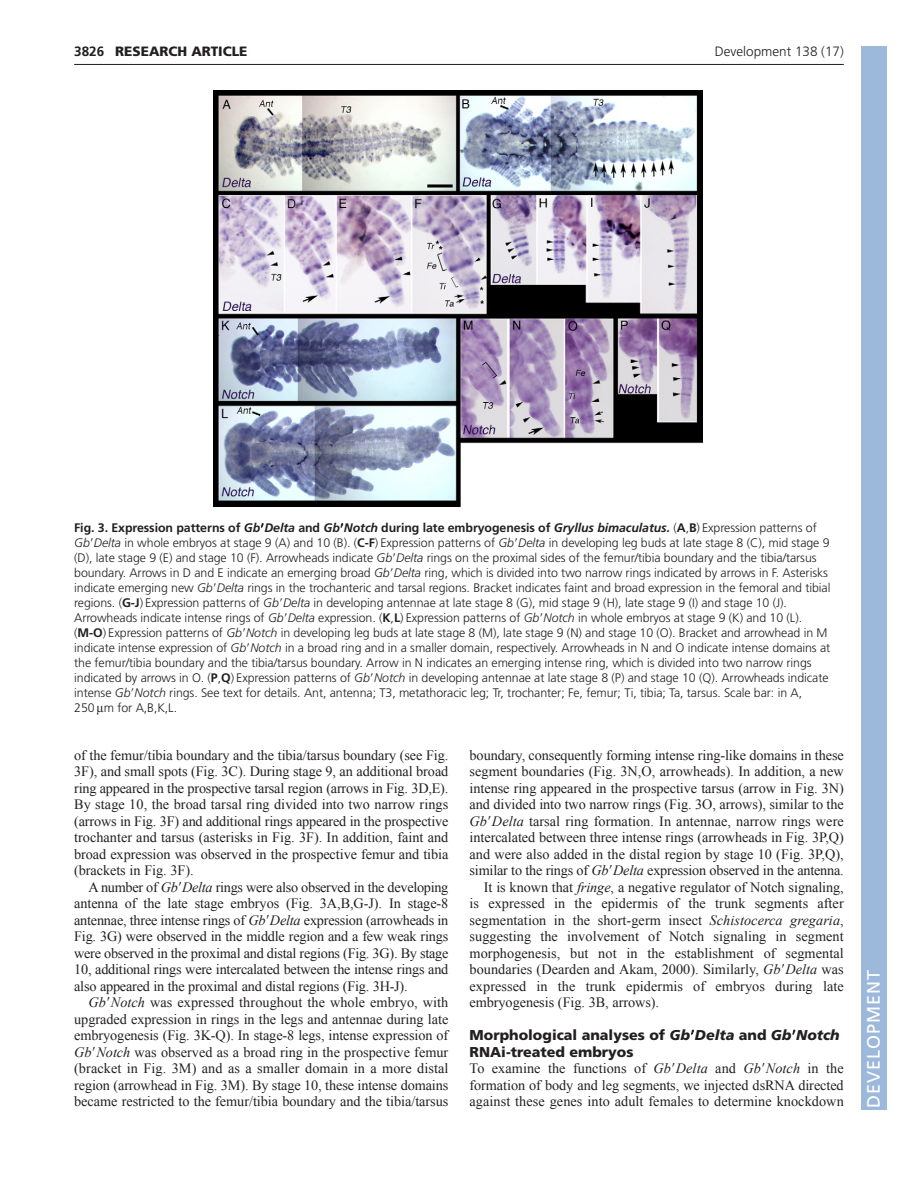
<style>
.page{position:relative;width:918px;height:1188px;background:#fff}
.page>*{position:absolute;margin:0;border:0;box-sizing:border-box;transform-origin:0 0}
.t1{font:18px "Frutiger LT Std";letter-spacing:.055em;color:#fff}
.t2{font:14.25px/16.5px "Times New Roman";letter-spacing:-.005em;color:#231f20;text-align:justify}
.t3{font:900 14.25px/16.5px "Frutiger LT Std";color:#231f20}
.t4{font:300 13.5px "Frutiger LT Std";color:#231f20}
.t5{font:900 13.5px "Frutiger LT Std";color:#231f20}
.t6{font:700 13.5px "Frutiger LT Std";color:#231f20}
.t7{font:300 12.3px/15px "Frutiger LT Std";letter-spacing:-.005em;color:#231f20}
.s1{font-weight:700}
.s2{font-weight:700;font-style:italic}
.s3{font-family:"Mathematical Pi One";font-weight:400}
.s4{font-style:italic}
.s5{font-family:"Mathematical Pi One"}
</style>
<div class="page">
<hr style="left:74px;top:64px;width:770px;height:1px;background:#231f20">
<img style="left:214px;top:90px;width:489px;height:416px">
<div style="left:861px;top:46px;width:25px;height:1064px;background:#9cb9db"></div>
<p class="t6" style="left:74px;top:46px;width:32px">3826</p>
<p class="t5" style="left:115px;top:46px;width:134px">RESEARCH ARTICLE</p>
<p class="t4" style="left:715px;top:46px;width:131px">Development 138 (17)</p>
<p class="t7" style="left:74px;top:522px;width:758px"><span class="s1">Fig. 3. Expression patterns of</span> <span class="s2">Gb</span><span class="s3">-</span><span class="s2">Delta</span> <span class="s1">and</span> <span class="s2">Gb</span><span class="s3">-</span><span class="s2">Notch</span> <span class="s1">during late embryogenesis of</span> <span class="s2">Gryllus bimaculatus.</span> (<span class="s1">A</span>,<span class="s1">B</span>) Expression patterns of <span class="s4">Gb</span><span class="s3">-</span><span class="s4">Delta</span> in whole embryos at stage 9 (A) and 10 (B). (<span class="s1">C-F</span>) Expression patterns of <span class="s4">Gb</span><span class="s3">-</span><span class="s4">Delta</span> in developing leg buds at late stage 8 (C), mid stage 9 (D), late stage 9 (E) and stage 10 (F). Arrowheads indicate <span class="s4">Gb</span><span class="s3">-</span><span class="s4">Delta</span> rings on the proximal sides of the femur/tibia boundary and the tibia/tarsus boundary. Arrows in D and E indicate an emerging broad <span class="s4">Gb</span><span class="s3">-</span><span class="s4">Delta</span> ring, which is divided into two narrow rings indicated by arrows in F. Asterisks indicate emerging new <span class="s4">Gb</span><span class="s3">-</span><span class="s4">Delta</span> rings in the trochanteric and tarsal regions. Bracket indicates faint and broad expression in the femoral and tibial regions. (<span class="s1">G-J</span>) Expression patterns of <span class="s4">Gb</span><span class="s3">-</span><span class="s4">Delta</span> in developing antennae at late stage 8 (G), mid stage 9 (H), late stage 9 (I) and stage 10 (J).<br>Arrowheads indicate intense rings of <span class="s4">Gb</span><span class="s3">-</span><span class="s4">Delta</span> expression. (<span class="s1">K</span>,<span class="s1">L</span>) Expression patterns of <span class="s4">Gb</span><span class="s3">-</span><span class="s4">Notch</span> in whole embryos at stage 9 (K) and 10 (L). (<span class="s1">M-O</span>) Expression patterns of <span class="s4">Gb</span><span class="s3">-</span><span class="s4">Notch</span> in developing leg buds at late stage 8 (M), late stage 9 (N) and stage 10 (O). Bracket and arrowhead in M indicate intense expression of <span class="s4">Gb</span><span class="s3">-</span><span class="s4">Notch</span> in a broad ring and in a smaller domain, respectively. Arrowheads in N and O indicate intense domains at the femur/tibia boundary and the tibia/tarsus boundary. Arrow in N indicates an emerging intense ring, which is divided into two narrow rings indicated by arrows in O. (<span class="s1">P</span>,<span class="s1">Q</span>) Expression patterns of <span class="s4">Gb</span><span class="s3">-</span><span class="s4">Notch</span> in developing antennae at late stage 8 (P) and stage 10 (Q). Arrowheads indicate intense <span class="s4">Gb</span><span class="s3">-</span><span class="s4">Notch</span> rings. See text for details. Ant, antenna; T3, metathoracic leg; Tr, trochanter; Fe, femur; Ti, tibia; Ta, tarsus. Scale bar: in A,<br>250 m for A,B,K,L.</p>
<p class="t2" style="left:74px;top:747px;width:376px">of the femur/tibia boundary and the tibia/tarsus boundary (see Fig.<br>3F), and small spots (Fig. 3C). During stage 9, an additional broad ring appeared in the prospective tarsal region (arrows in Fig. 3D,E).<br>By stage 10, the broad tarsal ring divided into two narrow rings (arrows in Fig. 3F) and additional rings appeared in the prospective trochanter and tarsus (asterisks in Fig. 3F). In addition, faint and broad expression was observed in the prospective femur and tibia (brackets in Fig. 3F).</p>
<p class="t2" style="left:74px;top:879px;width:376px;text-indent:14px">A number of <span class="s4">Gb</span><span class="s5">-</span><span class="s4">Delta</span> rings were also observed in the developing antenna of the late stage embryos (Fig. 3A,B,G-J). In stage-8 antennae, three intense rings of <span class="s4">Gb</span><span class="s5">-</span><span class="s4">Delta</span> expression (arrowheads in Fig. 3G) were observed in the middle region and a few weak rings were observed in the proximal and distal regions (Fig. 3G). By stage 10, additional rings were intercalated between the intense rings and also appeared in the proximal and distal regions (Fig. 3H-J).</p>
<p class="t2" style="left:74px;top:994px;width:376px;text-indent:14px"><span class="s4">Gb</span><span class="s5">-</span><span class="s4">Notch</span> was expressed throughout the whole embryo, with upgraded expression in rings in the legs and antennae during late embryogenesis (Fig. 3K-Q). In stage-8 legs, intense expression of <span class="s4">Gb</span><span class="s5">-</span><span class="s4">Notch</span> was observed as a broad ring in the prospective femur (bracket in Fig. 3M) and as a smaller domain in a more distal region (arrowhead in Fig. 3M). By stage 10, these intense domains became restricted to the femur/tibia boundary and the tibia/tarsus</p>
<p class="t2" style="left:470px;top:747px;width:376px">boundary, consequently forming intense ring-like domains in these</p>
<p class="t2" style="left:470px;top:763px;width:376px">segment boundaries (Fig. 3N,O, arrowheads). In addition, a new</p>
<p class="t2" style="left:470px;top:780px;width:376px">intense ring appeared in the prospective tarsus (arrow in Fig. 3N)</p>
<p class="t2" style="left:470px;top:796px;width:376px">and divided into two narrow rings (Fig. 3O, arrows), similar to the</p>
<p class="t2" style="left:470px;top:813px;width:376px"><span class="s4">Gb</span><span class="s5">-</span><span class="s4">Delta</span> tarsal ring formation. In antennae, narrow rings were</p>
<p class="t2" style="left:470px;top:829px;width:376px">intercalated between three intense rings (arrowheads in Fig. 3P,Q)</p>
<p class="t2" style="left:470px;top:846px;width:376px">and were also added in the distal region by stage 10 (Fig. 3P,Q),</p>
<p class="t2" style="left:470px;top:862px;width:376px">similar to the rings of <span class="s4">Gb</span><span class="s5">-</span><span class="s4">Delta</span> expression observed in the antenna.</p>
<p class="t2" style="left:484px;top:879px;width:361px">It is known that <span class="s4">fringe</span>, a negative regulator of Notch signaling,</p>
<p class="t2" style="left:470px;top:895px;width:376px">is expressed in the epidermis of the trunk segments after</p>
<p class="t2" style="left:470px;top:912px;width:376px">segmentation in the short-germ insect <span class="s4">Schistocerca gregaria</span>,</p>
<p class="t2" style="left:470px;top:928px;width:376px">suggesting the involvement of Notch signaling in segment</p>
<p class="t2" style="left:470px;top:945px;width:376px">morphogenesis, but not in the establishment of segmental</p>
<p class="t2" style="left:470px;top:961px;width:376px">boundaries (Dearden and Akam, 2000). Similarly, <span class="s4">Gb</span><span class="s5">-</span><span class="s4">Delta</span> was</p>
<p class="t2" style="left:470px;top:978px;width:376px">expressed in the trunk epidermis of embryos during late</p>
<p class="t2" style="left:470px;top:994px;width:191px">embryogenesis (Fig. 3B, arrows).</p>
<p class="t3" style="left:470px;top:1028px;width:372px">Morphological analyses of <span class="s4">Gb</span><span class="s3">-</span><span class="s4">Delta</span> and <span class="s4">Gb</span><span class="s3">-</span><span class="s4">Notch<br></span>RNAi-treated embryos</p>
<p class="t2" style="left:470px;top:1060px;width:376px">To examine the functions of <span class="s4">Gb</span><span class="s5">-</span><span class="s4">Delta</span> and <span class="s4">Gb</span><span class="s5">-</span><span class="s4">Notch</span> in the formation of body and leg segments, we injected dsRNA directed against these genes into adult females to determine knockdown</p>
<p class="t1" style="left:863px;top:1108px;width:140px;rotate:-90deg">DEVELOPMENT</p>
</div>
